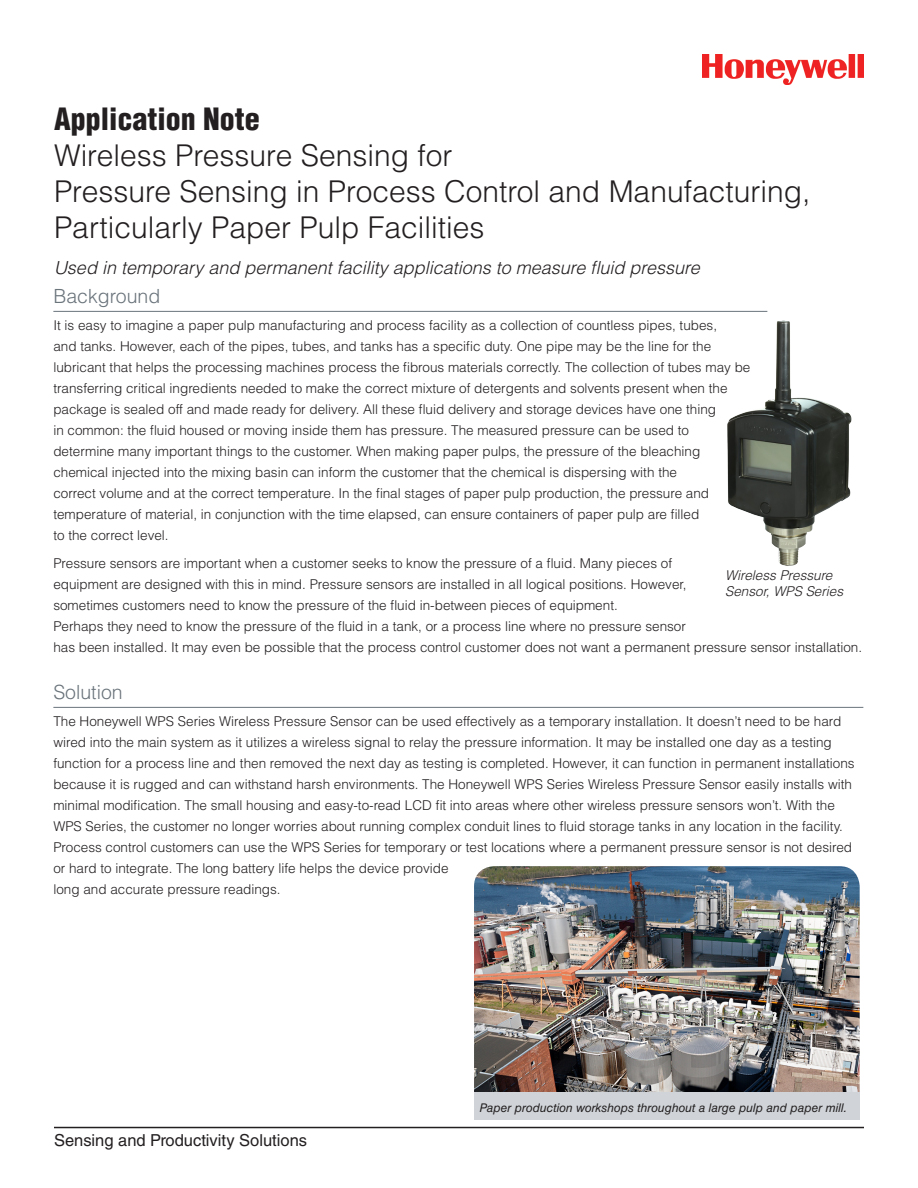
<style>
.page{position:relative;width:918px;height:1188px;background:#fff}
.page>*{position:absolute;margin:0;border:0;box-sizing:border-box;transform-origin:0 0}
.PS_Model_Description{font:300 30px/36px "Helvetica LT Std";color:#231f20}
.PS_Model_Description-2{font:900 condensed 30px "Helvetica LT Std";color:#231f20}
.PS_Body_Copy{font:300 19.5px "Helvetica LT Std";color:#6a747b}
.PS_Model_Description-3{font:italic 300 18px "Helvetica LT Std";color:#231f20}
.t1{font:16.5px "Helvetica LT Std";color:#231f20}
.PS_Model_Description-4{font:300 13.5px/21px "Helvetica LT Std";color:#231f20}
.PS_Body_Copy-2{font:300 13.5px/21px "Helvetica LT Std";color:#231f20}
.PS_Model_Description-5{font:italic 300 13.5px/16.2px "Helvetica LT Std";color:#231f20}
.PS_Body_Copy-3{font:italic 12px "Helvetica LT Std";color:#231f20}
</style>
<div class="page">
<img style="left:702px;top:54px;width:162px;height:31px">
<hr style="left:53px;top:311px;width:714px;height:1px;background:#6a747b">
<hr style="left:53px;top:707px;width:810px;height:1px;background:#6a747b">
<hr style="left:54px;top:1127px;width:810px;height:1px;background:#231f20">
<img style="left:474px;top:866px;width:386px;height:227px">
<div style="left:474px;top:1093px;width:386px;height:27px;background:#d0d4d8"></div>
<img style="left:727px;top:320px;width:125px;height:246px">
<p class="PS_Model_Description-2" style="left:54px;top:100px;width:207px">Application Note</p>
<p class="PS_Model_Description" style="left:54px;top:137px;width:400px">Wireless Pressure Sensing for</p>
<p class="PS_Model_Description" style="left:54px;top:173px;width:758px">Pressure Sensing in Process Control and Manufacturing,<br>Particularly Paper Pulp Facilities</p>
<p class="PS_Model_Description-3" style="left:54px;top:256px;width:647px">Used in temporary and permanent facility applications to measure fluid pressure</p>
<p class="PS_Body_Copy" style="left:53px;top:284px;width:108px">Background</p>
<p class="PS_Model_Description-4" style="left:53px;top:315px;width:699px">It is easy to imagine a paper pulp manufacturing and process facility as a collection of countless pipes, tubes,<br>and tanks. However, each of the pipes, tubes, and tanks has a specific duty. One pipe may be the line for the lubricant that helps the processing machines process the fibrous materials correctly. The collection of tubes may be transferring critical ingredients needed to make the correct mixture of detergents and solvents present when the package is sealed off and made ready for delivery. All these fluid delivery and storage devices have one thing<br>in common: the fluid housed or moving inside them has pressure. The measured pressure can be used to determine many important things to the customer. When making paper pulps, the pressure of the bleaching chemical injected into the mixing basin can inform the customer that the chemical is dispersing with the<br>correct volume and at the correct temperature. In the final stages of paper pulp production, the pressure and temperature of material, in conjunction with the time elapsed, can ensure containers of paper pulp are filled<br>to the correct level.</p>
<p class="PS_Model_Description-4" style="left:53px;top:553px;width:810px">Pressure sensors are important when a customer seeks to know the pressure of a fluid. Many pieces of<br>equipment are designed with this in mind. Pressure sensors are installed in all logical positions. However,<br>sometimes customers need to know the pressure of the fluid in-between pieces of equipment.<br>Perhaps they need to know the pressure of the fluid in a tank, or a process line where no pressure sensor<br>has been installed. It may even be possible that the process control customer does not want a permanent pressure sensor installation.</p>
<p class="PS_Body_Copy" style="left:53px;top:680px;width:71px">Solution</p>
<p class="PS_Body_Copy-2" style="left:53px;top:711px;width:803px">The Honeywell WPS Series Wireless Pressure Sensor can be used effectively as a temporary installation. It doesn’t need to be hard wired into the main system as it utilizes a wireless signal to relay the pressure information. It may be installed one day as a testing function for a process line and then removed the next day as testing is completed. However, it can function in permanent installations because it is rugged and can withstand harsh environments. The Honeywell WPS Series Wireless Pressure Sensor easily installs with minimal modification. The small housing and easy-to-read LCD fit into areas where other wireless pressure sensors won’t. With the WPS Series, the customer no longer worries about running complex conduit lines to fluid storage tanks in any location in the facility.<br>Process control customers can use the WPS Series for temporary or test locations where a permanent pressure sensor is not desired or hard to integrate. The long battery life helps the device provide<br>long and accurate pressure readings.</p>
<p class="PS_Model_Description-5" style="left:725px;top:567px;width:120px">Wireless Pressure<br>Sensor, WPS Series</p>
<p class="t1" style="left:54px;top:1130px;width:255px">Sensing and Productivity Solutions</p>
<p class="PS_Body_Copy-3" style="left:480px;top:1101px;width:369px">Paper production workshops throughout a large pulp and paper mill.</p>
</div>
